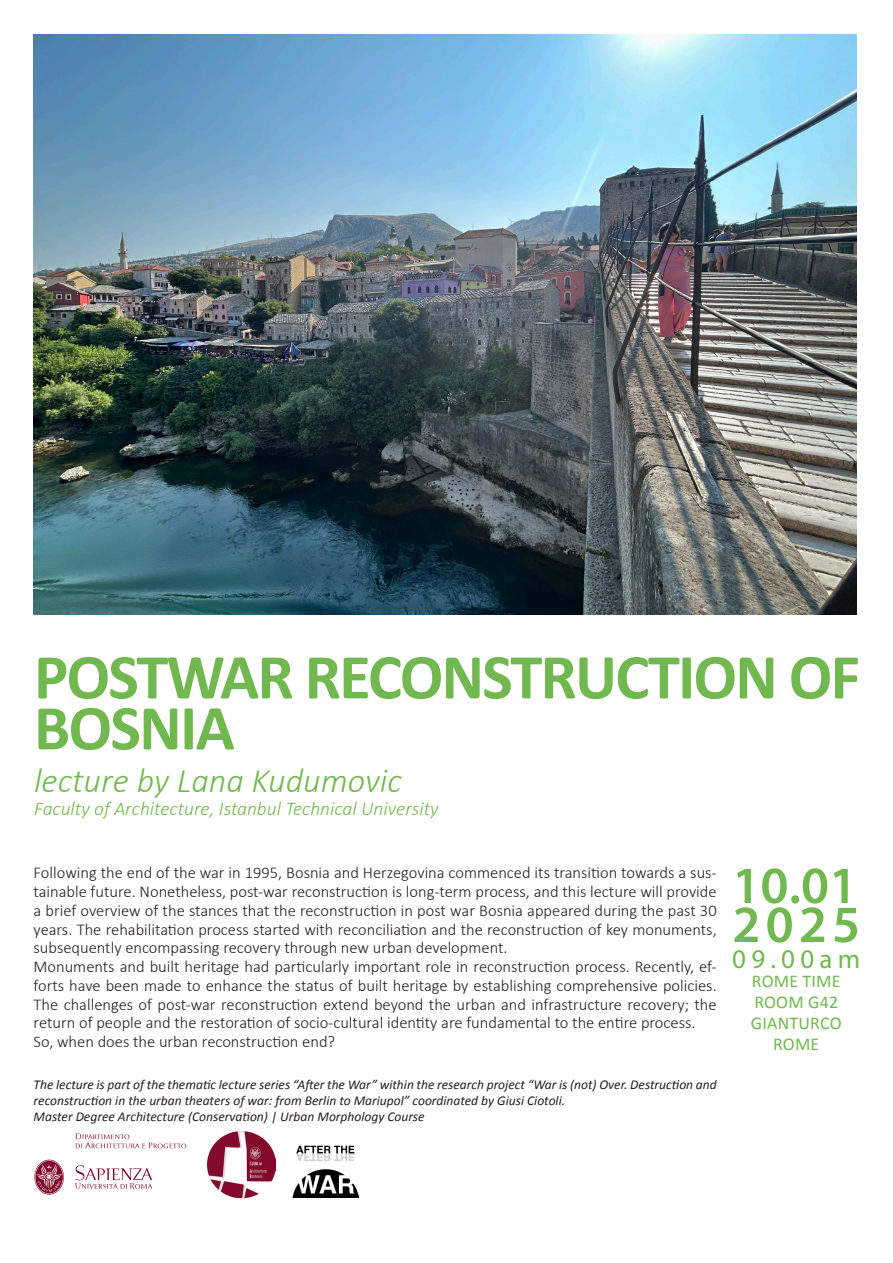
<style>
.page{position:relative;width:893px;height:1263px;background:#fff}
.page>*{position:absolute;margin:0;border:0;box-sizing:border-box;transform-origin:0 0}
.t1{font:700 64.5px/51px "Calibri";letter-spacing:-.03em;color:#72b850}
.t2{font:600 52.5px "Myriad Pro";letter-spacing:.1em;color:#72b850}
.t3{font:italic 300 34.5px "Calibri";color:#72b850}
.t4{font:27px "Myriad Pro";letter-spacing:.195em;color:#72b850}
.t5{font:italic 300 19.5px "Calibri";color:#72b850}
.t6{font:18px "Calibri";letter-spacing:.01em;color:#72b850}
.t7{font:300 16.5px/18.8px "Calibri";color:#231f20;text-align:justify}
.t8{font:italic 13.5px/16px "Calibri";color:#231f20}
</style>
<div class="page">
<img style="left:34px;top:34px;width:823px;height:581px">
<svg style="left:75px;top:1133px;width:111px;height:15px"></svg>
<svg style="left:34px;top:1160px;width:30px;height:34px"></svg>
<svg style="left:75px;top:1165px;width:77px;height:24px"></svg>
<img style="left:207px;top:1131px;width:68px;height:66px">
<img style="left:293px;top:1145px;width:66px;height:52px">
<p class="t1" style="left:34px;top:649px;width:828px">POSTWAR RECONSTRUCTION OF<br>BOSNIA</p>
<p class="t3" style="left:34px;top:759px;width:369px">lecture by Lana Kudumovic</p>
<p class="t5" style="left:34px;top:796px;width:406px">Faculty of Architecture, Istanbul Technical University</p>
<p class="t7" style="left:34px;top:863px;width:685px">Following the end of the war in 1995, Bosnia and Herzegovina commenced its transition towards a sus&shy;tainable future. Nonetheless, post-war reconstruction is long-term process, and this lecture will provide a brief overview of the stances that the reconstruction in post war Bosnia appeared during the past 30 years. The rehabilitation process started with reconciliation and the reconstruction of key monuments, subsequently encompassing recovery through new urban development.</p>
<p class="t7" style="left:34px;top:957px;width:685px">Monuments and built heritage had particularly important role in reconstruction process. Recently, ef&shy;forts have been made to enhance the status of built heritage by establishing comprehensive policies.<br>The challenges of post-war reconstruction extend beyond the urban and infrastructure recovery; the return of people and the restoration of socio-cultural identity are fundamental to the entire process.</p>
<p class="t7" style="left:34px;top:1032px;width:303px">So, when does the urban reconstruction end?</p>
<p class="t8" style="left:34px;top:1075px;width:685px">The lecture is part of the thematic lecture series “After the War” within the research project “War is (not) Over. Destruction and reconstruction in the urban theaters of war: from Berlin to Mariupol” coordinated by Giusi Ciotoli.</p>
<p class="t8" style="left:34px;top:1107px;width:393px">Master Degree Architecture (Conservation) | Urban Morphology Course</p>
<p class="t2" style="left:732px;top:852px;width:126px">10.01</p>
<p class="t2" style="left:732px;top:891px;width:129px">2025</p>
<p class="t4" style="left:732px;top:942px;width:129px">09.00am</p>
<p class="t6" style="left:752px;top:970px;width:90px">ROME TIME</p>
<p class="t6" style="left:754px;top:991px;width:85px">ROOM G42</p>
<p class="t6" style="left:751px;top:1012px;width:92px">GIANTURCO</p>
<p class="t6" style="left:773px;top:1033px;width:48px">ROME</p>
</div>
